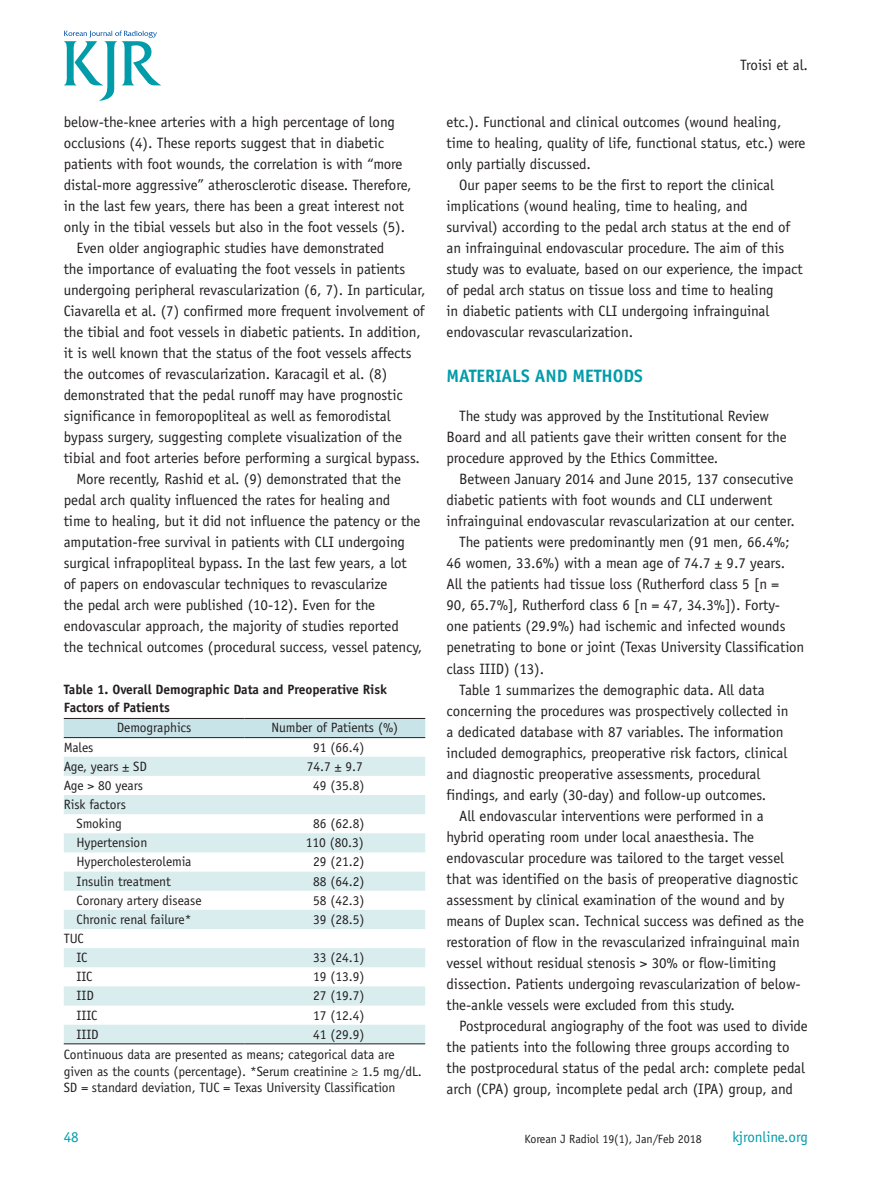
<style>
.page{position:relative;width:893px;height:1191px;background:#fff}
.page>*{position:absolute;margin:0;border:0;box-sizing:border-box;transform-origin:0 0}
.큰제목{font:700 18px "Officina Sans Std";letter-spacing:-.005em;color:#009caa}
.본문{font:15px/21px "Officina Sans Std";letter-spacing:-.005em;color:#231f20}
.t1{font:15px "Officina Sans Std";letter-spacing:-.005em;color:#009caa}
.표본문{font:13.5px "Officina Sans Std";letter-spacing:-.005em;color:#231f20}
.표설명{font:13.5px/16.2px "Officina Sans Std";letter-spacing:-.005em;color:#231f20}
.표제목{font:700 13.5px/18px "Officina Sans Std";letter-spacing:-.005em;color:#231f20}
.t2{font:12px "Officina Sans Std";letter-spacing:-.005em;color:#231f20}
</style>
<div class="page">
<svg style="left:64px;top:31px;width:97px;height:70px"></svg>
<div style="left:64px;top:719px;width:361px;height:18px;background:#c9e4e9"></div>
<svg style="left:64px;top:757px;width:361px;height:286px;fill:#d9edef"></svg>
<hr style="left:64px;top:1043px;width:180px;height:1px;background:#231f20">
<hr style="left:244px;top:1043px;width:181px;height:1px;background:#231f20">
<hr style="left:64px;top:718px;width:180px;height:1px;background:#231f20">
<hr style="left:244px;top:718px;width:181px;height:1px;background:#231f20">
<hr style="left:64px;top:737px;width:180px;height:1px;background:#231f20">
<hr style="left:244px;top:737px;width:181px;height:1px;background:#231f20">
<p class="본문" style="left:64px;top:112px;width:349px">below-the-knee arteries with a high percentage of long occlusions (4). These reports suggest that in diabetic patients with foot wounds, the correlation is with “more distal-more aggressive” atherosclerotic disease. Therefore, in the last few years, there has been a great interest not only in the tibial vessels but also in the foot vessels (5).</p>
<p class="본문" style="left:64px;top:238px;width:363px;text-indent:13px">Even older angiographic studies have demonstrated<br>the importance of evaluating the foot vessels in patients undergoing peripheral revascularization (6, 7). In particular, Ciavarella et al. (7) confirmed more frequent involvement of the tibial and foot vessels in diabetic patients. In addition, it is well known that the status of the foot vessels affects the outcomes of revascularization. Karacagil et al. (8) demonstrated that the pedal runoff may have prognostic significance in femoropopliteal as well as femorodistal bypass surgery, suggesting complete visualization of the tibial and foot arteries before performing a surgical bypass.</p>
<p class="본문" style="left:64px;top:469px;width:360px;text-indent:13px">More recently, Rashid et al. (9) demonstrated that the pedal arch quality influenced the rates for healing and<br>time to healing, but it did not influence the patency or the amputation-free survival in patients with CLI undergoing surgical infrapopliteal bypass. In the last few years, a lot of papers on endovascular techniques to revascularize<br>the pedal arch were published (10-12). Even for the endovascular approach, the majority of studies reported the technical outcomes (procedural success, vessel patency,</p>
<p class="표제목" style="left:64px;top:680px;width:325px">Table 1. Overall Demographic Data and Preoperative Risk<br>Factors of Patients</p>
<p class="표본문" style="left:117px;top:720px;width:76px">Demographics</p>
<p class="표본문" style="left:272px;top:720px;width:128px">Number of Patients (%)</p>
<p class="표본문" style="left:64px;top:739px;width:31px">Males</p>
<p class="표본문" style="left:313px;top:739px;width:53px">91 (66.4)</p>
<p class="표본문" style="left:64px;top:758px;width:85px">Age, years ± SD</p>
<p class="표본문" style="left:307px;top:758px;width:57px">74.7 ± 9.7</p>
<p class="표본문" style="left:64px;top:777px;width:81px">Age &gt; 80 years</p>
<p class="표본문" style="left:313px;top:777px;width:53px">49 (35.8)</p>
<p class="표본문" style="left:64px;top:796px;width:64px">Risk factors</p>
<p class="표본문" style="left:77px;top:815px;width:47px">Smoking</p>
<p class="표본문" style="left:313px;top:815px;width:53px">86 (62.8)</p>
<p class="표본문" style="left:77px;top:835px;width:72px">Hypertension</p>
<p class="표본문" style="left:306px;top:835px;width:59px">110 (80.3)</p>
<p class="표본문" style="left:77px;top:854px;width:117px">Hypercholesterolemia</p>
<p class="표본문" style="left:313px;top:854px;width:53px">29 (21.2)</p>
<p class="표본문" style="left:77px;top:873px;width:96px">Insulin treatment</p>
<p class="표본문" style="left:313px;top:873px;width:53px">88 (64.2)</p>
<p class="표본문" style="left:77px;top:892px;width:127px">Coronary artery disease</p>
<p class="표본문" style="left:313px;top:892px;width:53px">58 (42.3)</p>
<p class="표본문" style="left:77px;top:911px;width:116px">Chronic renal failure*</p>
<p class="표본문" style="left:313px;top:911px;width:53px">39 (28.5)</p>
<p class="표본문" style="left:64px;top:930px;width:22px">TUC</p>
<p class="표본문" style="left:77px;top:949px;width:12px">IC</p>
<p class="표본문" style="left:313px;top:949px;width:53px">33 (24.1)</p>
<p class="표본문" style="left:77px;top:968px;width:17px">IIC</p>
<p class="표본문" style="left:313px;top:968px;width:53px">19 (13.9)</p>
<p class="표본문" style="left:77px;top:988px;width:19px">IID</p>
<p class="표본문" style="left:313px;top:988px;width:53px">27 (19.7)</p>
<p class="표본문" style="left:77px;top:1007px;width:22px">IIIC</p>
<p class="표본문" style="left:313px;top:1007px;width:53px">17 (12.4)</p>
<p class="표본문" style="left:77px;top:1026px;width:24px">IIID</p>
<p class="표본문" style="left:313px;top:1026px;width:53px">41 (29.9)</p>
<p class="표설명" style="left:64px;top:1046px;width:360px">Continuous data are presented as means; categorical data are given as the counts (percentage). *Serum creatinine ≥ 1.5 mg/dL.</p>
<p class="표설명" style="left:64px;top:1079px;width:333px">SD = standard deviation, TUC = Texas University Classification</p>
<p class="t1" style="left:64px;top:1128px;width:16px">48</p>
<p class="본문" style="left:740px;top:54px;width:69px">Troisi et al.</p>
<p class="본문" style="left:446px;top:112px;width:361px">etc.). Functional and clinical outcomes (wound healing, time to healing, quality of life, functional status, etc.) were only partially discussed.</p>
<p class="본문" style="left:446px;top:175px;width:358px;text-indent:13px">Our paper seems to be the first to report the clinical implications (wound healing, time to healing, and<br>survival) according to the pedal arch status at the end of an infrainguinal endovascular procedure. The aim of this study was to evaluate, based on our experience, the impact of pedal arch status on tissue loss and time to healing<br>in diabetic patients with CLI undergoing infrainguinal endovascular revascularization.</p>
<p class="큰제목" style="left:446px;top:364px;width:198px">MATERIALS AND METHODS</p>
<p class="본문" style="left:446px;top:406px;width:342px;text-indent:13px">The study was approved by the Institutional Review<br>Board and all patients gave their written consent for the procedure approved by the Ethics Committee.</p>
<p class="본문" style="left:446px;top:469px;width:350px;text-indent:13px">Between January 2014 and June 2015, 137 consecutive diabetic patients with foot wounds and CLI underwent infrainguinal endovascular revascularization at our center.</p>
<p class="본문" style="left:446px;top:532px;width:359px;text-indent:13px">The patients were predominantly men (91 men, 66.4%; 46 women, 33.6%) with a mean age of 74.7 ± 9.7 years.<br>All the patients had tissue loss (Rutherford class 5 [n =<br>90, 65.7%], Rutherford class 6 [n = 47, 34.3%]). Forty&shy;one patients (29.9%) had ischemic and infected wounds penetrating to bone or joint (Texas University Classification class IIID) (13).</p>
<p class="본문" style="left:446px;top:679px;width:344px;text-indent:13px">Table 1 summarizes the demographic data. All data concerning the procedures was prospectively collected in a dedicated database with 87 variables. The information included demographics, preoperative risk factors, clinical and diagnostic preoperative assessments, procedural findings, and early (30-day) and follow-up outcomes.</p>
<p class="본문" style="left:446px;top:805px;width:359px;text-indent:13px">All endovascular interventions were performed in a hybrid operating room under local anaesthesia. The endovascular procedure was tailored to the target vessel that was identified on the basis of preoperative diagnostic assessment by clinical examination of the wound and by means of Duplex scan. Technical success was defined as the restoration of flow in the revascularized infrainguinal main vessel without residual stenosis &gt; 30% or flow-limiting dissection. Patients undergoing revascularization of below&shy;the-ankle vessels were excluded from this study.</p>
<p class="본문" style="left:446px;top:1015px;width:363px;text-indent:13px">Postprocedural angiography of the foot was used to divide the patients into the following three groups according to the postprocedural status of the pedal arch: complete pedal arch (CPA) group, incomplete pedal arch (IPA) group, and</p>
<p class="t2" style="left:524px;top:1132px;width:179px">Korean J Radiol 19(1), Jan/Feb 2018</p>
<p class="t1" style="left:732px;top:1128px;width:77px">kjronline.org</p>
</div>
